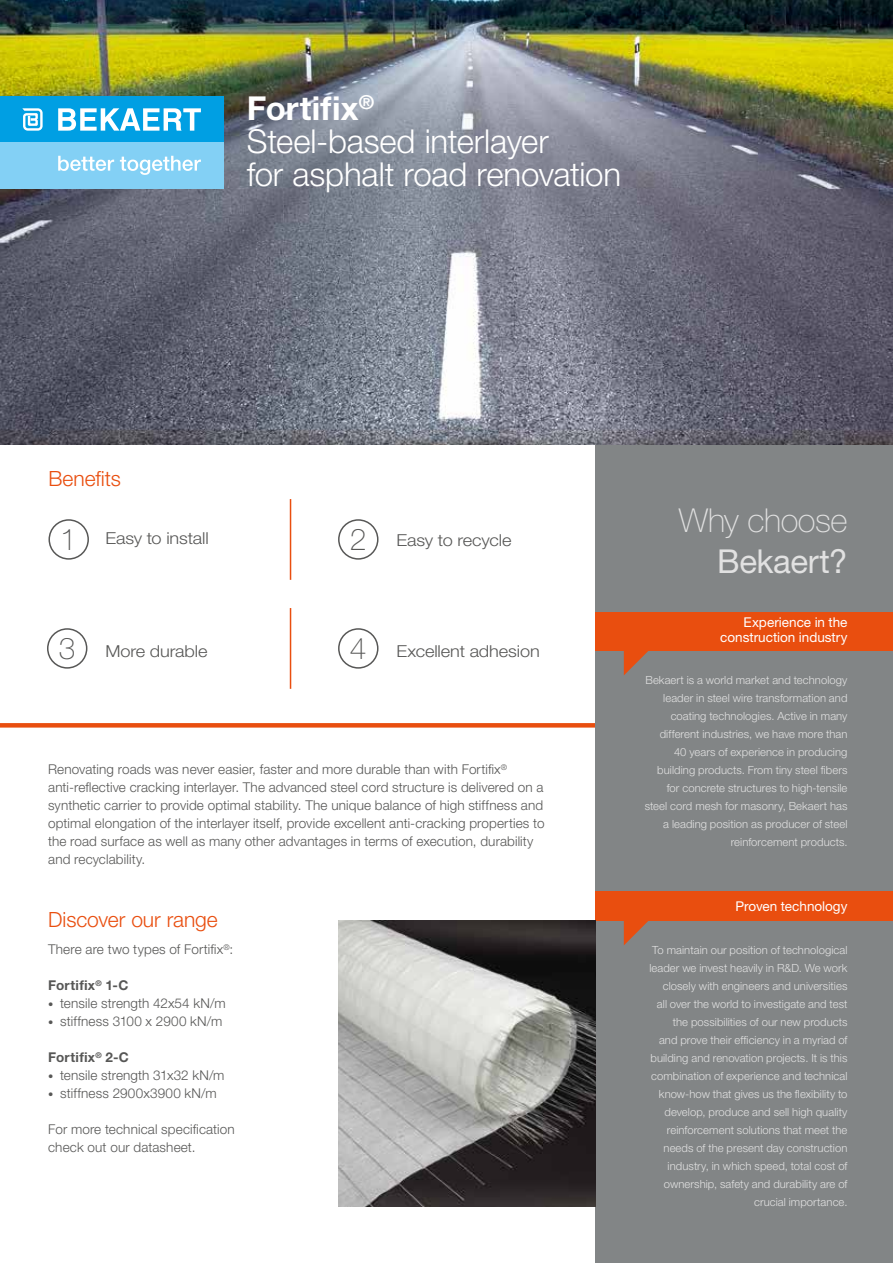
<style>
.page{position:relative;width:893px;height:1263px;background:#fff}
.page>*{position:absolute;margin:0;border:0;box-sizing:border-box;transform-origin:0 0}
.t1{font:300 33px/33px "Helvetica Neue LT Std";letter-spacing:-.005em;color:#fff}
.t2{font:100 33px "Helvetica Neue LT Std";letter-spacing:-.015em;color:#e1e1e1}
.t3{font:33px "Helvetica Neue LT Std";letter-spacing:-.015em;color:#e1e1e1}
.t4{font:100 30px "Helvetica Neue LT Std";color:#575756}
.t5{font:300 21px "Helvetica Neue LT Std";letter-spacing:-.005em;color:#e94e0f}
.t6{font:300 16.5px "Helvetica Neue LT Std";letter-spacing:-.01em;color:#575756;scale:1.1 1}
.t7{font:300 13.5px/18px "Helvetica Neue LT Std";letter-spacing:.01em;color:#575756}
.t8{font:13.5px/15px "Helvetica Neue LT Std";color:#fff;text-align:right}
.t9{font:700 13.5px "Helvetica Neue LT Std";letter-spacing:.025em;color:#575756}
.t10{font:300 11.25px/18px "Helvetica Neue LT Std";letter-spacing:.005em;color:#e1e1e1;text-align:right}
.s1{font-weight:700}
.s2{font-size:10.5px}
</style>
<div class="page">
<div style="left:48px;top:519px;width:41px;height:41px;border:2px solid #575756;border-radius:50%"></div>
<div style="left:338px;top:628px;width:40px;height:41px;border:2px solid #575756;border-radius:50%"></div>
<div style="left:0;top:723px;width:595px;height:5px;background:#e94e0f"></div>
<hr style="left:290px;top:499px;width:1px;height:81px;background:#e94e0f">
<hr style="left:290px;top:608px;width:1px;height:81px;background:#e94e0f">
<div style="left:595px;top:444px;width:298px;height:819px;background:#828586"></div>
<svg style="left:624px;top:650px;width:25px;height:25px"></svg>
<div style="left:595px;top:612px;width:298px;height:38px;background:#e94e0f"></div>
<svg style="left:624px;top:920px;width:25px;height:25px"></svg>
<div style="left:595px;top:891px;width:298px;height:29px;background:#e94e0f"></div>
<div style="left:47px;top:628px;width:40px;height:41px;border:2px solid #575756;border-radius:50%"></div>
<div style="left:338px;top:519px;width:40px;height:41px;border:2px solid #575756;border-radius:50%"></div>
<img style="left:0;top:0;width:893px;height:444px">
<img style="left:338px;top:920px;width:257px;height:286px">
<div style="left:0;top:96px;width:223px;height:47px;background:#009fe3"></div>
<div style="left:0;top:143px;width:223px;height:46px;background:#83d0f5"></div>
<svg style="left:22px;top:108px;width:21px;height:23px"></svg>
<svg style="left:58px;top:108px;width:143px;height:23px"></svg>
<svg style="left:58px;top:156px;width:56px;height:15px"></svg>
<svg style="left:120px;top:156px;width:81px;height:19px"></svg>
<h1 class="t1" style="left:247px;top:91px;width:376px"><span class="s1">Fortifix</span><sup>®<br></sup>Steel-based interlayer<br>for asphalt road renovation</h1>
<h3 class="t5" style="left:48px;top:466px;width:74px">Benefits</h3>
<h2 class="t4" style="left:60px;top:522px;width:18px">1</h2>
<h3 class="t6" style="left:105px;top:528px;width:95px">Easy to install</h3>
<h2 class="t4" style="left:350px;top:522px;width:18px">2</h2>
<h3 class="t6" style="left:396px;top:530px;width:106px">Easy to recycle</h3>
<h2 class="t4" style="left:59px;top:631px;width:18px">3</h2>
<h2 class="t4" style="left:350px;top:631px;width:18px">4</h2>
<h3 class="t6" style="left:105px;top:641px;width:94px">More durable</h3>
<h3 class="t6" style="left:396px;top:641px;width:132px">Excellent adhesion</h3>
<p class="t7" style="left:48px;top:760px;width:498px">Renovating roads was never easier, faster and more durable than with Fortifix<sup>® </sup>anti-reflective cracking interlayer. The advanced steel cord structure is delivered on a synthetic carrier to provide optimal stability. The unique balance of high stiffness and optimal elongation of the interlayer itself, provide excellent anti-cracking properties to the road surface as well as many other advantages in terms of execution, durability and recyclability.</p>
<h3 class="t5" style="left:48px;top:907px;width:171px">Discover our range</h3>
<p class="t7" style="left:48px;top:940px;width:187px">There are two types of Fortifix<sup>®</sup>:</p>
<p class="t9" style="left:48px;top:977px;width:82px">Fortifix<sup>®</sup> 1-C</p>
<p class="t7" style="left:48px;top:994px;width:179px"><span class="s2">•</span> tensile strength 42x54 kN/m</p>
<p class="t7" style="left:48px;top:1012px;width:176px"><span class="s2">•</span> stiffness 3100 x 2900 kN/m</p>
<p class="t9" style="left:48px;top:1049px;width:82px">Fortifix<sup>®</sup> 2-C</p>
<p class="t7" style="left:48px;top:1066px;width:178px"><span class="s2">•</span> tensile strength 31x32 kN/m</p>
<p class="t7" style="left:48px;top:1084px;width:170px"><span class="s2">•</span> stiffness 2900x3900 kN/m</p>
<p class="t7" style="left:48px;top:1120px;width:188px">For more technical specification check out our datasheet.</p>
<h1 class="t2" style="left:679px;top:502px;width:170px">Why choose</h1>
<h1 class="t3" style="left:717px;top:541px;width:132px">Bekaert?</h1>
<p class="t8" style="left:720px;top:615px;width:129px">Experience in the construction industry</p>
<p class="t10" style="left:645px;top:671px;width:204px">Bekaert is a world market and technology leader in steel wire transformation and coating technologies. Active in many different industries, we have more than 40 years of experience in producing building products. From tiny steel fibers for concrete structures to high-tensile steel cord mesh for masonry, Bekaert has a leading position as producer of steel reinforcement products.</p>
<p class="t8" style="left:735px;top:898px;width:113px">Proven technology</p>
<p class="t10" style="left:649px;top:941px;width:200px">To maintain our position of technological leader we invest heavily in R&amp;D. We work closely with engineers and universities<br>all over the world to investigate and test the possibilities of our new products<br>and prove their efficiency in a myriad of building and renovation projects. It is this combination of experience and technical know-how that gives us the flexibility to develop, produce and sell high quality reinforcement solutions that meet the needs of the present day construction industry, in which speed, total cost of ownership, safety and durability are of crucial importance.</p>
</div>
